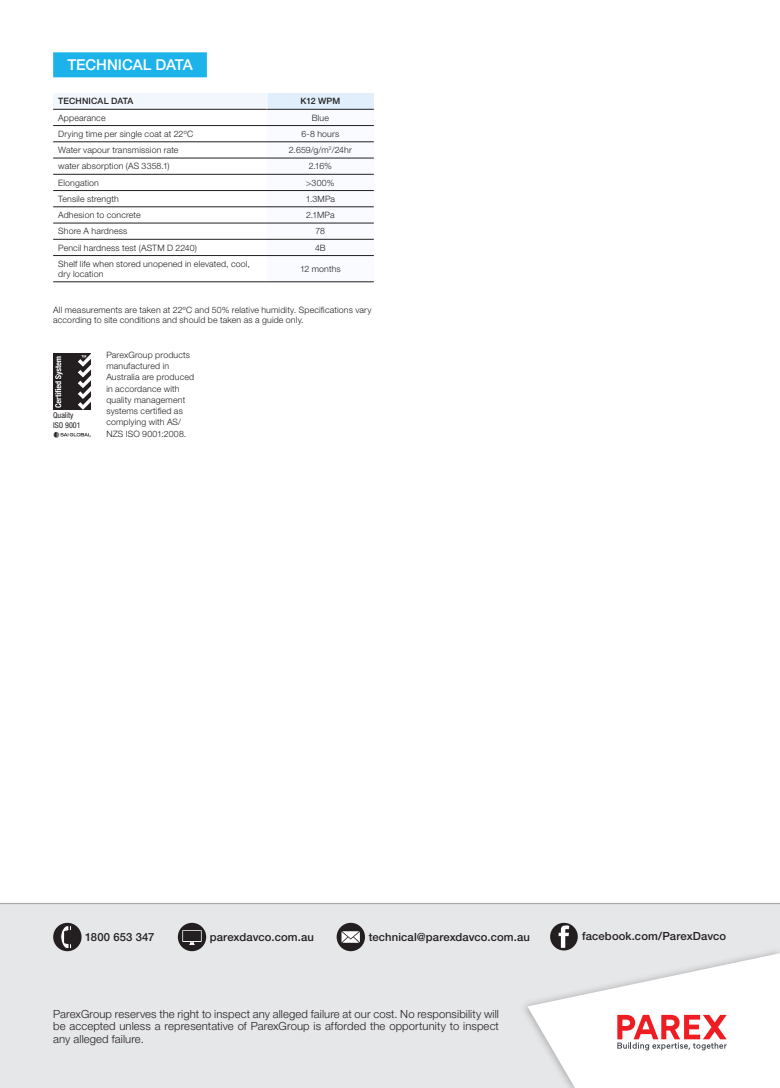
<style>
.page{position:relative;width:780px;height:1088px;background:#fff}
.page>*{position:absolute;margin:0;border:0;box-sizing:border-box;transform-origin:0 0}
.t1{font:500 15px "Helvetica Neue LT Std";letter-spacing:-.005em;color:#fff}
.t2{font:300 11.25px/12.5px "Helvetica Neue LT Std";letter-spacing:.01em;color:#231f20;text-align:justify}
.t3{font:500 11.25px "Helvetica Neue LT Std";letter-spacing:.01em;color:#231f20}
.t4{font:300 8.75px/11.2px "Helvetica Neue LT Std";letter-spacing:.02em;color:#231f20}
.t5{font:500 8.75px "Helvetica Neue LT Std";letter-spacing:.01em;color:#231f20}
.t6{font:condensed 8px/9.6px "Helvetica Neue";color:#231f20}
</style>
<div class="page">
<div style="left:0;top:904px;width:780px;height:184px;background:#e6e7e9"></div>
<div style="left:178px;top:923px;width:28px;height:28px;background:#231f20;border-radius:50%"></div>
<svg style="left:182px;top:930px;width:20px;height:15px"></svg>
<div style="left:53px;top:923px;width:29px;height:28px;background:#231f20;border-radius:50%"></div>
<svg style="left:58px;top:925px;width:14px;height:24px"></svg>
<div style="left:336px;top:923px;width:29px;height:28px;background:#231f20;border-radius:50%"></div>
<svg style="left:341px;top:931px;width:19px;height:12px"></svg>
<div style="left:550px;top:923px;width:27px;height:27px;background:#231f20;border-radius:50%"></div>
<svg style="left:558px;top:925px;width:11px;height:21px"></svg>
<hr style="left:0;top:903px;width:780px;height:1px;background:#a8a9ad">
<div style="left:519px;top:946px;width:261px;height:142px;background:#e6e7e9"></div>
<svg style="left:527px;top:953px;width:253px;height:135px;fill:#fff"></svg>
<svg style="left:617px;top:1015px;width:109px;height:35px"></svg>
<div style="left:53px;top:52px;width:154px;height:25px;background:#1bb3e9"></div>
<div style="left:53px;top:93px;width:214px;height:16px;background:#f1f7fd"></div>
<hr style="left:53px;top:109px;width:214px;height:1px;background:#231f20">
<hr style="left:53px;top:125px;width:214px;height:1px;background:#231f20">
<hr style="left:53px;top:142px;width:214px;height:1px;background:#231f20">
<hr style="left:53px;top:158px;width:214px;height:1px;background:#231f20">
<hr style="left:53px;top:174px;width:214px;height:1px;background:#231f20">
<hr style="left:53px;top:190px;width:214px;height:1px;background:#231f20">
<hr style="left:53px;top:207px;width:214px;height:1px;background:#231f20">
<hr style="left:53px;top:223px;width:214px;height:1px;background:#231f20">
<hr style="left:53px;top:239px;width:214px;height:1px;background:#231f20">
<hr style="left:53px;top:255px;width:214px;height:1px;background:#231f20">
<hr style="left:53px;top:282px;width:214px;height:1px;background:#231f20">
<hr style="left:267px;top:282px;width:107px;height:1px;background:#231f20">
<svg style="left:267px;top:93px;width:107px;height:189px"></svg>
<div style="left:53px;top:354px;width:38px;height:56px;background:#231f20"></div>
<svg style="left:55px;top:356px;width:8px;height:52px"></svg>
<svg style="left:78px;top:353px;width:13px;height:57px"></svg>
<svg style="left:54px;top:432px;width:37px;height:6px"></svg>
<h1 class="t1" style="left:67px;top:56px;width:127px">TECHNICAL DATA</h1>
<p class="t5" style="left:58px;top:96px;width:77px">TECHNICAL DATA</p>
<p class="t5" style="left:300px;top:96px;width:41px">K12 WPM</p>
<p class="t4" style="left:58px;top:112px;width:49px">Appearance</p>
<p class="t4" style="left:312px;top:112px;width:19px">Blue</p>
<p class="t4" style="left:58px;top:128px;width:136px">Drying time per single coat at 22ºC</p>
<p class="t4" style="left:301px;top:128px;width:39px">6-8 hours</p>
<p class="t4" style="left:58px;top:144px;width:122px">Water vapour transmission rate</p>
<p class="t4" style="left:289px;top:144px;width:64px">2.659/g/m<sup>2</sup>/24hr</p>
<p class="t4" style="left:58px;top:160px;width:113px">water absorption (AS 3358.1)</p>
<p class="t4" style="left:308px;top:160px;width:25px">2.16%</p>
<p class="t4" style="left:58px;top:177px;width:42px">Elongation</p>
<p class="t4" style="left:306px;top:177px;width:30px">&gt;300%</p>
<p class="t4" style="left:58px;top:193px;width:62px">Tensile strength</p>
<p class="t4" style="left:305px;top:193px;width:31px">1.3MPa</p>
<p class="t4" style="left:58px;top:209px;width:84px">Adhesion to concrete</p>
<p class="t4" style="left:306px;top:209px;width:30px">2.1MPa</p>
<p class="t4" style="left:58px;top:225px;width:71px">Shore A hardness</p>
<p class="t4" style="left:315px;top:225px;width:11px">78</p>
<p class="t4" style="left:58px;top:242px;width:140px">Pencil hardness test (ASTM D 2240)</p>
<p class="t4" style="left:315px;top:242px;width:12px">4B</p>
<p class="t4" style="left:58px;top:258px;width:193px;line-height:10px">Shelf life when stored unopened in elevated, cool, dry location</p>
<p class="t4" style="left:300px;top:263px;width:42px">12 months</p>
<p class="t4" style="left:53px;top:305px;width:320px;line-height:10px">All measurements are taken at 22ºC and 50% relative humidity. Specifications vary according to site conditions and should be taken as a guide only.</p>
<p class="t6" style="left:53px;top:411px;width:29px">Quality<br>ISO 9001</p>
<p class="t4" style="left:106px;top:349px;width:89px">ParexGroup products manufactured in<br>Australia are produced in accordance with quality management systems certified as complying with AS/<br>NZS ISO 9001:2008.</p>
<p class="t3" style="left:85px;top:930px;width:71px">1800 653 347</p>
<p class="t3" style="left:210px;top:930px;width:105px">parexdavco.com.au</p>
<p class="t3" style="left:368px;top:930px;width:163px">technical@parexdavco.com.au</p>
<p class="t3" style="left:582px;top:929px;width:145px">facebook.com/ParexDavco</p>
<p class="t2" style="left:53px;top:1007px;width:447px">ParexGroup reserves the right to inspect any alleged failure at our cost. No responsibility will be accepted unless a representative of ParexGroup is afforded the opportunity to inspect any alleged failure.</p>
</div>
